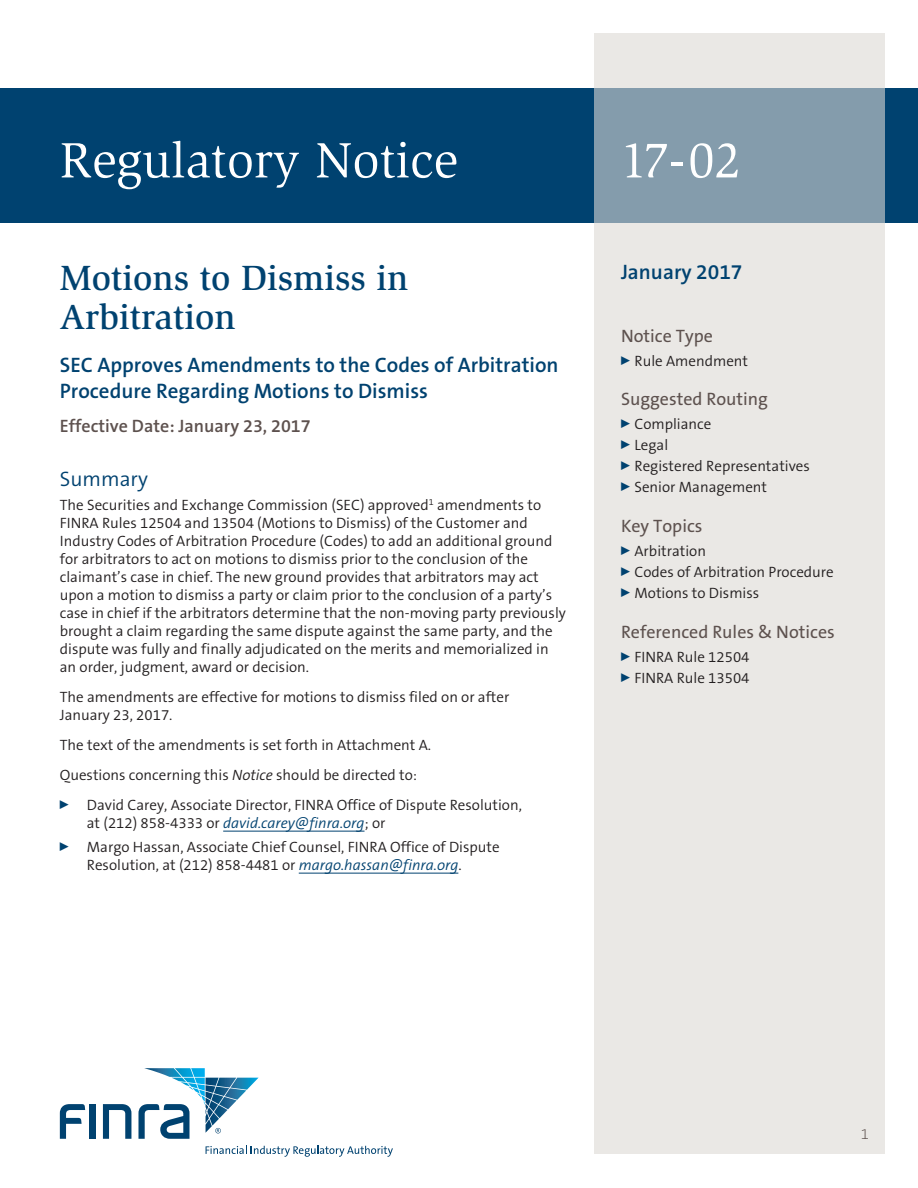
<style>
.page{position:relative;width:918px;height:1188px;background:#fff}
.page>*{position:absolute;margin:0;border:0;box-sizing:border-box;transform-origin:0 0}
.t1{font:51px "Slimbach LT";color:#fff}
.t2{font:500 36px/39px "Slimbach LT";color:#004270}
.t3{font:600 21px/25.2px "The Sans B6";color:#004270}
.t4{font:300 21px "The Sans B4";color:#004270}
.t5{font:18px "The Sans B5 Plain";color:#5d514e}
.t6{font:600 18px "The Sans B6";color:#5d514e}
.t7{font:300 15px/18px "The Sans B4";color:#231f20}
.t8{font:200 15px "The Sans B2";color:#5d514e}
.s1{font-style:italic}
.s2{font-style:italic;color:#004270}
</style>
<div class="page">
<div style="left:0;top:88px;width:918px;height:135px;background:#004270"></div>
<svg style="left:594px;top:34px;width:290px;height:1120px;background:#dddede"></svg>
<hr style="left:223px;top:831px;width:142px;height:1px;background:#004270">
<hr style="left:299px;top:873px;width:159px;height:1px;background:#004270">
<div style="left:90px;top:1104px;width:6px;height:35px;background:#004270"></div>
<svg style="left:103px;top:1104px;width:28px;height:35px"></svg>
<svg style="left:60px;top:1104px;width:25px;height:35px"></svg>
<svg style="left:206px;top:1146px;width:187px;height:11px"></svg>
<svg style="left:138px;top:1068px;width:121px;height:71px"></svg>
<h1 class="t1" style="left:60px;top:131px;width:400px">Regulatory Notice</h1>
<h1 class="t1" style="left:621px;top:131px;width:122px">17-02</h1>
<h2 class="t2" style="left:60px;top:258px;width:350px">Motions to Dismiss in<br>Arbitration</h2>
<h3 class="t3" style="left:60px;top:353px;width:500px">SEC Approves Amendments to the Codes of Arbitration<br>Procedure Regarding Motions to Dismiss</h3>
<p class="t6" style="left:60px;top:416px;width:252px">Effective Date: January 23, 2017</p>
<h3 class="t4" style="left:60px;top:467px;width:90px">Summary</h3>
<p class="t7" style="left:60px;top:496px;width:508px">The Securities and Exchange Commission (SEC) approved<sup>1</sup> amendments to FINRA Rules 12504 and 13504 (Motions to Dismiss) of the Customer and Industry Codes of Arbitration Procedure (Codes) to add an additional ground for arbitrators to act on motions to dismiss prior to the conclusion of the claimant’s case in chief. The new ground provides that arbitrators may act upon a motion to dismiss a party or claim prior to the conclusion of a party’s case in chief if the arbitrators determine that the non-moving party previously brought a claim regarding the same dispute against the same party, and the dispute was fully and finally adjudicated on the merits and memorialized in an order, judgment, award or decision.</p>
<p class="t7" style="left:60px;top:688px;width:451px">The amendments are effective for motions to dismiss filed on or after<br>January 23, 2017.</p>
<p class="t7" style="left:60px;top:730px;width:464px;line-height:30px">The text of the amendments is set forth in Attachment A.<br>Questions concerning this <span class="s1">Notice</span> should be directed to:<br><sup>0</sup> David Carey, Associate Director, FINRA Office of Dispute Resolution,</p>
<p class="t7" style="left:60px;top:811px;width:441px;line-height:24px;text-indent:27px">at (212) 858-4333 or <span class="s2">david.carey@finra.org</span>; or<br><sup>0</sup> Margo Hassan, Associate Chief Counsel, FINRA Office of Dispute</p>
<p class="t7" style="left:87px;top:856px;width:376px">Resolution, at (212) 858-4481 or <span class="s2">margo.hassan@finra.org</span>.</p>
<h3 class="t3" style="left:621px;top:260px;width:123px">January 2017</h3>
<p class="t5" style="left:621px;top:326px;width:93px">Notice Type</p>
<p class="t7" style="left:621px;top:352px;width:129px"><sup>0</sup> Rule Amendment</p>
<p class="t5" style="left:621px;top:390px;width:149px">Suggested Routing</p>
<p class="t7" style="left:621px;top:414px;width:190px;line-height:21px"><sup>0</sup> Compliance<br><sup>0</sup> Legal<br><sup>0</sup> Registered Representatives<br><sup>0</sup> Senior Management</p>
<p class="t5" style="left:621px;top:516px;width:83px">Key Topics</p>
<p class="t7" style="left:621px;top:541px;width:214px;line-height:21px"><sup>0</sup> Arbitration<br><sup>0</sup> Codes of Arbitration Procedure<br><sup>0</sup> Motions to Dismiss</p>
<p class="t5" style="left:621px;top:622px;width:215px">Referenced Rules &amp; Notices</p>
<p class="t7" style="left:621px;top:647px;width:130px;line-height:21px"><sup>0</sup> FINRA Rule 12504<br><sup>0</sup> FINRA Rule 13504</p>
<p class="t8" style="left:861px;top:1126px;width:10px">1</p>
</div>
